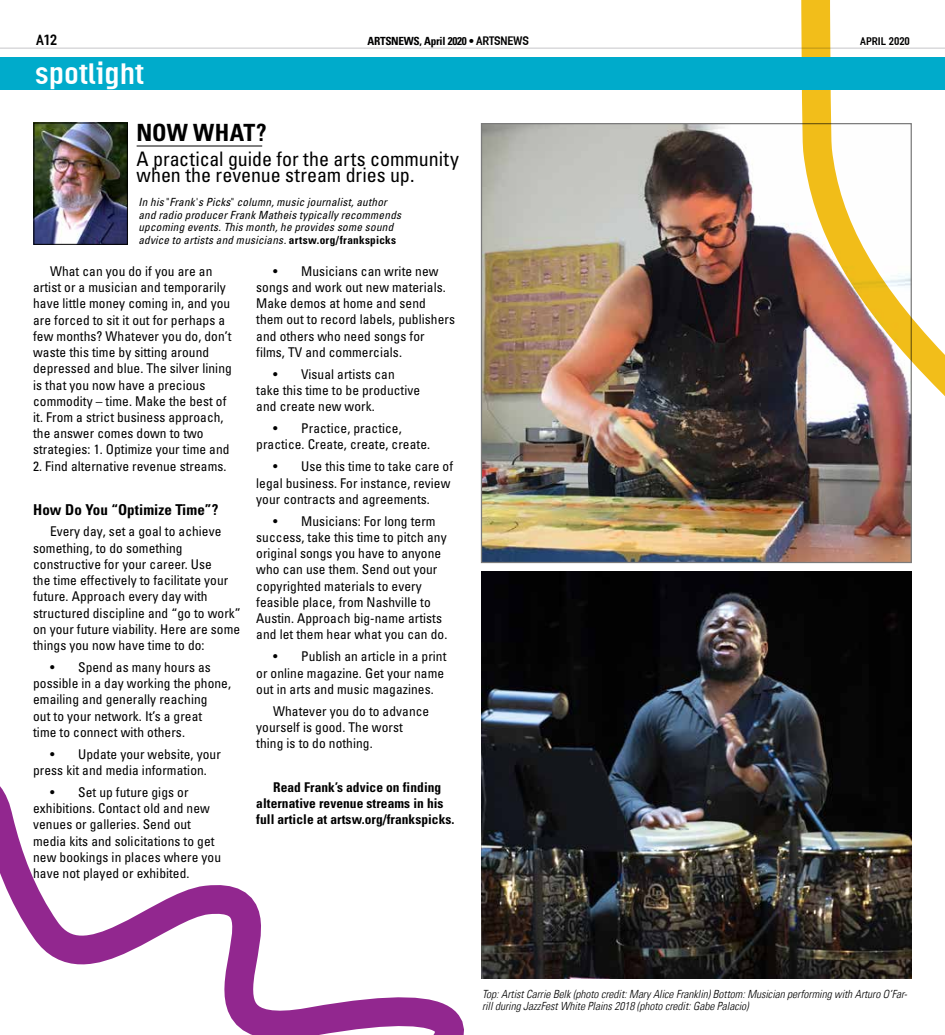
<style>
.page{position:relative;width:945px;height:1035px;background:#fff}
.page>*{position:absolute;margin:0;border:0;box-sizing:border-box;transform-origin:0 0}
.t1{font:30px "Ordinar Com";letter-spacing:.01em;color:#fff}
.t2{font:700 condensed 23.75px "Univers LT Pro";letter-spacing:.005em;color:#000}
.t3{font:condensed 20px/16.2px "Univers LT Pro";letter-spacing:-.005em;color:#000}
.t4{font:700 condensed 15px "Univers LT Pro";letter-spacing:.005em;color:#000}
.t5{font:15px "Ordinar Com";color:#000}
.t6{font:condensed 13.5px/16.2px "Univers LT Pro";letter-spacing:.005em;color:#000}
.t7{font:700 condensed 13.5px/16.2px "Univers LT Pro";letter-spacing:.005em;color:#000}
.t8{font:italic condensed 11.25px/12.5px "Univers LT Pro";letter-spacing:.02em;color:#000}
.t9{font:11.25px/12.5px "Univers Com 47 Light Cond Obl";color:#000}
.t10{font:700 condensed 11.25px "Univers LT Pro";letter-spacing:-.025em;color:#000}
.t11{font:11.25px "Ordinar Com";letter-spacing:-.015em;color:#000}
.s1{font-family:"Ordinar Com";font-weight:400;font-stretch:normal;font-size:12.5px}
.s2{font-weight:700;font-style:normal}
</style>
<div class="page">
<hr style="left:0;top:48px;width:945px;height:1px;background:#a7a9ac">
<img style="left:483px;top:125px;width:317px;height:436px">
<img style="left:800px;top:0;width:145px;height:979px">
<svg style="left:0;top:758px;width:490px;height:277px"></svg>
<img style="left:36px;top:125px;width:90px;height:117px">
<div style="left:34px;top:123px;width:94px;height:121px;border:1px solid #000"></div>
<hr style="left:137px;top:146px;width:125px;height:1px;background:#000">
<div style="left:0;top:57px;width:945px;height:33px;background:#00abcb"></div>
<img style="left:482px;top:572px;width:429px;height:406px">
<p class="t5" style="left:36px;top:30px;width:23px">A12</p>
<p class="t10" style="left:367px;top:34px;width:163px">ARTSNEWS, April 2020 • <span class="s1">ARTSNEWS</span></p>
<p class="t11" style="left:860px;top:34px;width:51px">APRIL 2020</p>
<h1 class="t1" style="left:35px;top:54px;width:111px">spotlight</h1>
<h2 class="t2" style="left:136px;top:118px;width:132px">NOW WHAT?</h2>
<h3 class="t3" style="left:136px;top:150px;width:324px">A practical guide for the arts community when the revenue stream dries up.</h3>
<p class="t8" style="left:138px;top:196px;width:264px">In his "Frank's Picks" column, music journalist, author and radio producer Frank Matheis typically recommends upcoming events. This month, he provides some sound advice to artists and musicians. <span class="s2">artsw.org/frankspicks</span></p>
<p class="t6" style="left:33px;top:263px;width:200px;text-indent:17px">What can you do if you are an artist or a musician and temporarily have little money coming in, and you are forced to sit it out for perhaps a few months? Whatever you do, don’t waste this time by sitting around depressed and blue. The silver lining is that you now have a precious commodity – time. Make the best of it. From a strict business approach, the answer comes down to two strategies: 1. Optimize your time and</p>
<p class="t6" style="left:33px;top:458px;width:195px">2. Find alternative revenue streams.</p>
<p class="t4" style="left:33px;top:500px;width:187px">How Do You “Optimize Time”?</p>
<p class="t6" style="left:33px;top:523px;width:209px;text-indent:17px">Every day, set a goal to achieve something, to do something constructive for your career. Use<br>the time effectively to facilitate your future. Approach every day with structured discipline and “go to work” on your future viability. Here are some things you now have time to do:</p>
<p class="t6" style="left:33px;top:659px;width:199px;text-indent:17px">• Spend as many hours as possible in a day working the phone, emailing and generally reaching<br>out to your network. It’s a great<br>time to connect with others.</p>
<p class="t6" style="left:33px;top:746px;width:189px;text-indent:17px">• Update your website, your press kit and media information.</p>
<p class="t6" style="left:33px;top:784px;width:189px;text-indent:17px">• Set up future gigs or exhibitions. Contact old and new venues or galleries. Send out media kits and solicitations to get new bookings in places where you have not played or exhibited.</p>
<p class="t6" style="left:256px;top:263px;width:200px;text-indent:17px">• Musicians can write new songs and work out new materials.<br>Make demos at home and send them out to record labels, publishers and others who need songs for films, TV and commercials.</p>
<p class="t6" style="left:256px;top:366px;width:165px;text-indent:17px">• Visual artists can take this time to be productive and create new work.</p>
<p class="t6" style="left:256px;top:420px;width:175px;text-indent:17px">• Practice, practice, practice. Create, create, create.</p>
<p class="t6" style="left:256px;top:458px;width:198px;text-indent:17px">• Use this time to take care of legal business. For instance, review your contracts and agreements.</p>
<p class="t6" style="left:256px;top:513px;width:193px;text-indent:17px">• Musicians: For long term success, take this time to pitch any original songs you have to anyone who can use them. Send out your copyrighted materials to every feasible place, from Nashville to<br>Austin. Approach big-name artists and let them hear what you can do.</p>
<p class="t6" style="left:256px;top:648px;width:192px;text-indent:17px">• Publish an article in a print or online magazine. Get your name out in arts and music magazines.</p>
<p class="t6" style="left:256px;top:703px;width:175px;text-indent:17px">Whatever you do to advance yourself is good. The worst thing is to do nothing.</p>
<p class="t7" style="left:256px;top:779px;width:200px;text-indent:17px">Read Frank’s advice on finding alternative revenue streams in his full article at artsw.org/frankspicks.</p>
<p class="t9" style="left:482px;top:987px;width:427px">Top: Artist Carrie Belk (photo credit: Mary Alice Franklin) Bottom: Musician performing with Arturo O’Far&shy;rill during JazzFest White Plains 2018 (photo credit: Gabe Palacio)</p>
</div>
